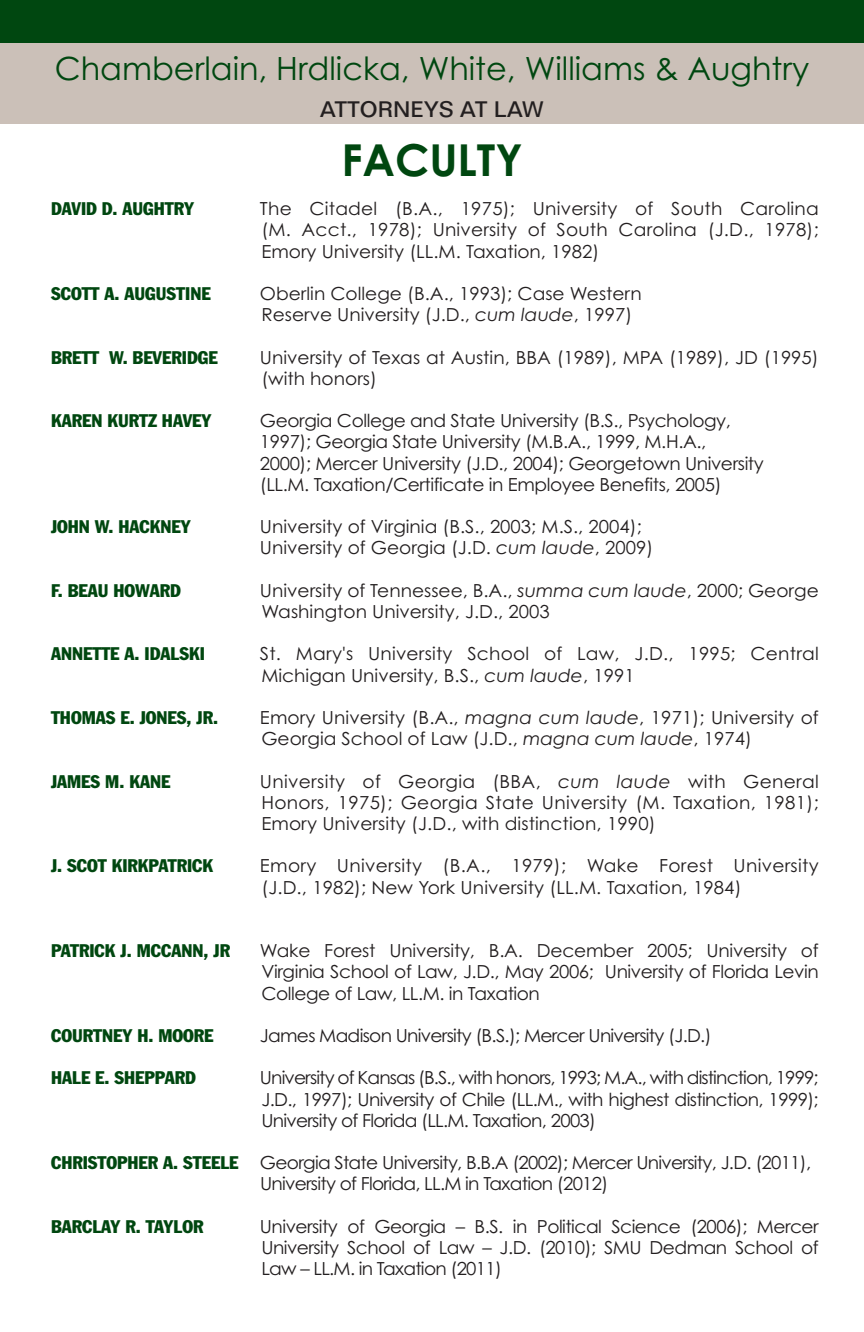
<style>
.page{position:relative;width:864px;height:1332px;background:#fff}
.page>*{position:absolute;margin:0;border:0;box-sizing:border-box;transform-origin:0 0}
.t1{font:700 44px "Century Gothic";color:#004710}
.t2{font:32px "Century Gothic";color:#004710}
.t3{font:500 22px "Folio BT";color:#231f20}
.t4{font:18px/21.2px "Century Gothic";color:#231f20}
.t5{font:condensed 18px "Franklin Gothic";color:#004710}
.t6{font:18px/21.2px "Century Gothic";letter-spacing:-.02em;color:#231f20}
.t7{font:18px/21.2px "Century Gothic";letter-spacing:-.04em;color:#231f20;text-align:center}
.s1{font-style:italic}
.s2{font-family:"Franklin Gothic";font-stretch:condensed;color:#004710}
</style>
<div class="page">
<div style="left:0;top:0;width:864px;height:114px;background:#004710"></div>
<div style="left:0;top:43px;width:864px;height:81px;background:#cbc0b8"></div>
<h2 class="t2" style="left:55px;top:50px;width:756px">Chamberlain, Hrdlicka, White, Williams &amp; Aughtry</h2>
<p class="t3" style="left:320px;top:97px;width:225px">ATTORNEYS AT LAW</p>
<h1 class="t1" style="left:341px;top:135px;width:183px">FACULTY</h1>
<p class="t5" style="left:51px;top:202px;width:145px">DAVID D. AUGHTRY</p>
<p class="t4" style="left:260px;top:198px;width:560px;text-align:justify">The Citadel (B.A., 1975); University of South Carolina (M. Acct., 1978); University of South Carolina (J.D., 1978); Emory University (LL.M. Taxation, 1982)</p>
<p class="t5" style="left:51px;top:287px;width:161px">SCOTT A. AUGUSTINE</p>
<p class="t4" style="left:260px;top:283px;width:383px">Oberlin College (B.A., 1993); Case Western<br>Reserve University (J.D., <span class="s1">cum laude</span>, 1997)</p>
<p class="t5" style="left:51px;top:351px;width:168px">BRETT W. BEVERIDGE</p>
<p class="t4" style="left:260px;top:347px;width:560px">University of Texas at Austin, BBA (1989), MPA (1989), JD (1995) (with honors)</p>
<p class="t5" style="left:51px;top:414px;width:162px">KAREN KURTZ HAVEY</p>
<p class="t6" style="left:260px;top:410px;width:505px">Georgia College and State University (B.S., Psychology, 1997); Georgia State University (M.B.A., 1999, M.H.A.,<br>2000); Mercer University (J.D., 2004); Georgetown University (LL.M. Taxation/Certificate in Employee Benefits, 2005)</p>
<p class="t5" style="left:51px;top:520px;width:141px">JOHN W. HACKNEY</p>
<p class="t4" style="left:260px;top:516px;width:395px">University of Virginia (B.S., 2003; M.S., 2004);<br>University of Georgia (J.D. <span class="s1">cum laude</span>, 2009)</p>
<p class="t5" style="left:51px;top:584px;width:131px">F. BEAU HOWARD</p>
<p class="t4" style="left:260px;top:580px;width:560px">University of Tennessee, B.A., <span class="s1">summa cum laude</span>, 2000; George<br>Washington University, J.D., 2003</p>
<p class="t5" style="left:51px;top:648px;width:155px">ANNETTE A. IDALSKI</p>
<p class="t4" style="left:260px;top:644px;width:560px">St. Mary's University School of Law, J.D., 1995; Central<br>Michigan University, B.S., <span class="s1">cum laude</span>, 1991</p>
<p class="t5" style="left:51px;top:711px;width:169px">THOMAS E. JONES, JR.</p>
<p class="t4" style="left:260px;top:707px;width:560px">Emory University (B.A., <span class="s1">magna cum laude</span>, 1971); University of<br>Georgia School of Law (J.D., <span class="s1">magna cum laude</span>, 1974)</p>
<p class="t5" style="left:51px;top:775px;width:121px">JAMES M. KANE</p>
<p class="t4" style="left:260px;top:771px;width:560px;text-align:justify">University of Georgia (BBA, <span class="s1">cum laude</span> with General Honors, 1975); Georgia State University (M. Taxation, 1981); Emory University (J.D., with distinction, 1990)</p>
<p class="t5" style="left:51px;top:860px;width:164px">J. SCOT KIRKPATRICK</p>
<p class="t4" style="left:260px;top:856px;width:560px">Emory University (B.A., 1979); Wake Forest University (J.D., 1982); New York University (LL.M. Taxation, 1984)</p>
<p class="t5" style="left:51px;top:944px;width:181px">PATRICK J. MCCANN, JR</p>
<p class="t4" style="left:260px;top:940px;width:560px;text-align:justify">Wake Forest University, B.A. December 2005; University of Virginia School of Law, J.D., May 2006; University of Florida Levin College of Law, LL.M. in Taxation</p>
<p class="t5" style="left:51px;top:1029px;width:164px">COURTNEY H. MOORE</p>
<p class="t7" style="left:260px;top:1025px;width:453px">James Madison University (B.S.); Mercer University (J.D.)</p>
<p class="t5" style="left:51px;top:1072px;width:146px">HALE E. SHEPPARD</p>
<p class="t4" style="left:260px;top:1068px;width:560px;text-align:justify">University of Kansas (B.S., with honors, 1993; M.A., with distinction, 1999; J.D., 1997); University of Chile (LL.M., with highest distinction, 1999); University of Florida (LL.M. Taxation, 2003)</p>
<p class="t7" style="left:51px;top:1152px;width:762px"><span class="s2">CHRISTOPHER A. STEELE</span> Georgia State University, B.B.A (2002); Mercer University, J.D. (2011),<br>University of Florida, LL.M in Taxation (2012)</p>
<p class="t5" style="left:51px;top:1220px;width:154px">BARCLAY R. TAYLOR</p>
<p class="t4" style="left:260px;top:1216px;width:560px;text-align:justify">University of Georgia – B.S. in Political Science (2006); Mercer University School of Law – J.D. (2010); SMU Dedman School of Law – LL.M. in Taxation (2011)</p>
</div>
